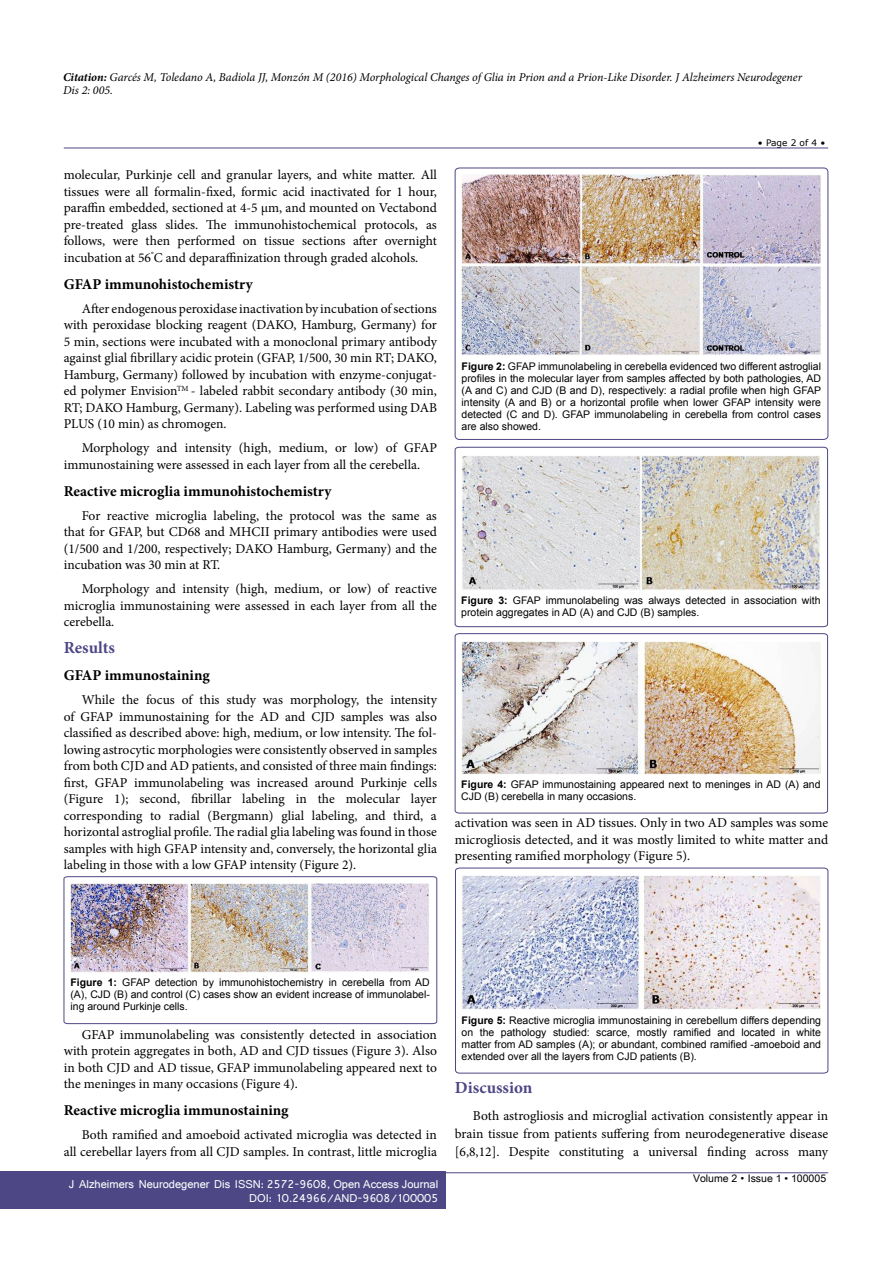
<style>
.page{position:relative;width:893px;height:1263px;background:#fff}
.page>*{position:absolute;margin:0;border:0;box-sizing:border-box;transform-origin:0 0}
.t1{font:700 16.95px "Minion Pro";color:#4d4785}
.t2{font:700 15px "Minion Pro";color:#000}
.t3{font:13.5px/16.5px "Minion Pro";color:#000;text-align:justify}
.t4{font:italic 12px/13.5px "Minion Pro";letter-spacing:-.005em;color:#000}
.t5{font:12px/14.2px "Shruti";color:#fff;text-align:right}
.t6{font:10.5px/12px "Arial";color:#000;text-align:justify}
.t7{font:10.5px "Arial Unicode MS";color:#000}
.t8{font:9px "MS Reference Sans Serif";color:#000}
.s1{font-weight:700}
.s2{font-family:"Batang"}
</style>
<div class="page">
<hr style="left:64px;top:148px;width:764px;height:1px;background:#4d4785">
<hr style="left:64px;top:1172px;width:764px;height:1px;background:#4d4785">
<div style="left:0;top:1171px;width:446px;height:38px;background:#4d4785"></div>
<svg style="left:64px;top:876px;width:373px;height:148px"></svg>
<div style="left:455px;top:168px;width:373px;height:272px;border:1px solid #4d4785;border-radius:4px"></div>
<svg style="left:455px;top:447px;width:373px;height:180px"></svg>
<svg style="left:455px;top:633px;width:373px;height:180px"></svg>
<svg style="left:455px;top:868px;width:373px;height:205px"></svg>
<img style="left:70px;top:883px;width:360px;height:89px">
<img style="left:462px;top:174px;width:359px;height:181px">
<img style="left:461px;top:455px;width:360px;height:135px">
<img style="left:461px;top:641px;width:360px;height:134px">
<img style="left:462px;top:876px;width:359px;height:134px">
<p class="t4" style="left:63px;top:70px;width:741px"><span class="s1">Citation:</span> Garcés M, Toledano A, Badiola JJ, Monzón M (2016) Morphological Changes of Glia in Prion and a Prion-Like Disorder. J Alzheimers Neurodegener<br>Dis 2: 005.</p>
<p class="t3" style="left:64px;top:167px;width:375px">molecular, Purkinje cell and granular layers, and white matter. All tissues were all formalin-fixed, formic acid inactivated for 1 hour, paraffin embedded, sectioned at 4-5 µm, and mounted on Vectabond pre-treated glass slides. The immunohistochemical protocols, as follows, were then performed on tissue sections after overnight incubation at 56<sup>°</sup>C and deparaffinization through graded alcohols.</p>
<p class="t2" style="left:64px;top:273px;width:190px">GFAP immunohistochemistry</p>
<p class="t3" style="left:64px;top:300px;width:375px;text-indent:18px">After endogenous peroxidase inactivation by incubation of sections with peroxidase blocking reagent (DAKO, Hamburg, Germany) for 5 min, sections were incubated with a monoclonal primary antibody against glial fibrillary acidic protein (GFAP, 1/500, 30 min RT; DAKO, Hamburg, Germany) followed by incubation with enzyme-conjugat&shy;ed polymer Envision<sup>TM</sup> - labeled rabbit secondary antibody (30 min, RT; DAKO Hamburg, Germany). Labeling was performed using DAB PLUS (10 min) as chromogen.</p>
<p class="t3" style="left:64px;top:440px;width:375px;text-indent:18px">Morphology and intensity (high, medium, or low) of GFAP immunostaining were assessed in each layer from all the cerebella.</p>
<p class="t2" style="left:64px;top:480px;width:269px">Reactive microglia immunohistochemistry</p>
<p class="t3" style="left:64px;top:507px;width:375px;text-indent:18px">For reactive microglia labeling, the protocol was the same as that for GFAP, but CD68 and MHCII primary antibodies were used (1/500 and 1/200, respectively; DAKO Hamburg, Germany) and the incubation was 30 min at RT.</p>
<p class="t3" style="left:64px;top:581px;width:375px;text-indent:18px">Morphology and intensity (high, medium, or low) of reactive microglia immunostaining were assessed in each layer from all the cerebella.</p>
<p class="t1" style="left:64px;top:636px;width:53px">Results</p>
<p class="t2" style="left:64px;top:665px;width:148px">GFAP immunostaining</p>
<p class="t3" style="left:64px;top:692px;width:375px;text-indent:18px">While the focus of this study was morphology, the intensity of GFAP immunostaining for the AD and CJD samples was also classified as described above: high, medium, or low intensity. The fol&shy;lowing astrocytic morphologies were consistently observed in samples from both CJD and AD patients, and consisted of three main findings: first, GFAP immunolabeling was increased around Purkinje cells (Figure 1); second, fibrillar labeling in the molecular layer corresponding to radial (Bergmann) glial labeling, and third, a horizontal astroglial profile. The radial glia labeling was found in those samples with high GFAP intensity and, conversely, the horizontal glia labeling in those with a low GFAP intensity (Figure 2).</p>
<p class="t8" style="left:758px;top:137px;width:69px">• Page 2 of 4 •</p>
<p class="t6" style="left:462px;top:360px;width:361px"><span class="s1">Figure 2:</span> GFAP immunolabeling in cerebella evidenced two different astroglial profiles in the molecular layer from samples affected by both pathologies, AD (A and C) and CJD (B and D), respectively: a radial profile when high GFAP intensity (A and B) or a horizontal profile when lower GFAP intensity were detected (C and D). GFAP immunolabeling in cerebella from control cases are also showed.</p>
<p class="t6" style="left:461px;top:594px;width:361px"><span class="s1">Figure 3:</span> GFAP immunolabeling was always detected in association with protein aggregates in AD (A) and CJD (B) samples.</p>
<p class="t6" style="left:461px;top:778px;width:361px"><span class="s1">Figure 4:</span> GFAP immunostaining appeared next to meninges in AD (A) and<br>CJD (B) cerebella in many occasions.</p>
<p class="t3" style="left:455px;top:815px;width:375px">activation was seen in AD tissues. Only in two AD samples was some microgliosis detected, and it was mostly limited to white matter and presenting ramified morphology (Figure 5).</p>
<p class="t6" style="left:70px;top:977px;width:361px"><span class="s1">Figure 1:</span> GFAP detection by immunohistochemistry in cerebella from AD (A), CJD (B) and control (C) cases show an evident increase of immunolabel&shy;ing around Purkinje cells.</p>
<p class="t3" style="left:64px;top:1026px;width:375px;text-indent:18px">GFAP immunolabeling was consistently detected in association with protein aggregates in both, AD and CJD tissues (Figure 3). Also in both CJD and AD tissue, GFAP immunolabeling appeared next to the meninges in many occasions (Figure 4).</p>
<p class="t2" style="left:64px;top:1100px;width:226px">Reactive microglia immunostaining</p>
<p class="t3" style="left:64px;top:1127px;width:375px;text-align:right">Both ramified and amoeboid activated microglia was detected in<br>all cerebellar layers from all CJD samples. In contrast, little microglia</p>
<p class="t5" style="left:69px;top:1176px;width:371px">J Alzheimers Neurodegener Dis ISSN: 2572-9608, Open Access Journal<br>DOI: 10.24966/AND-9608/100005</p>
<p class="t6" style="left:462px;top:1015px;width:361px"><span class="s1">Figure 5:</span> Reactive microglia immunostaining in cerebellum differs depending on the pathology studied: scarce, mostly ramified and located in white matter from AD samples (A); or abundant, combined ramified -amoeboid and extended over all the layers from CJD patients (B).</p>
<p class="t1" style="left:455px;top:1075px;width:79px">Discussion</p>
<p class="t3" style="left:455px;top:1107px;width:375px;line-height:18px;text-indent:18px">Both astrogliosis and microglial activation consistently appear in brain tissue from patients suffering from neurodegenerative disease [6,8,12]. Despite constituting a universal finding across many</p>
<p class="t7" style="left:693px;top:1170px;width:135px">Volume 2 <span class="s2">•</span> Issue 1 • 100005</p>
</div>
